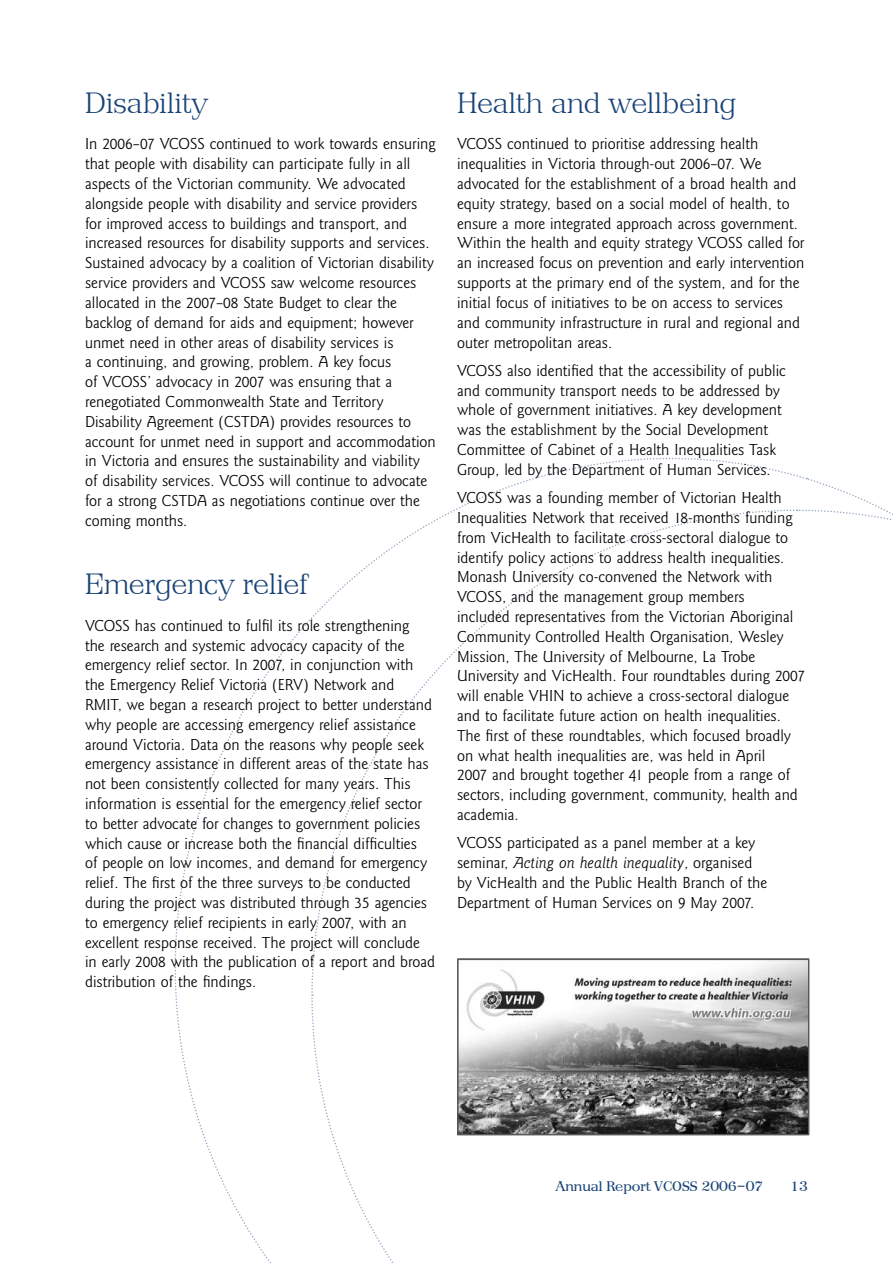
<style>
.page{position:relative;width:893px;height:1263px;background:#fff}
.page>*{position:absolute;margin:0;border:0;box-sizing:border-box;transform-origin:0 0}
.t1{font:200 28.5px "Priamos";color:#1a4376}
.t2{font:16.5px/19.8px "Goudy Sans";color:#000}
.t3{font:13.5px "Priamos";color:#1a4376}
.s1{font-style:italic}
</style>
<div class="page">
<svg style="left:310px;top:509px;width:485px;height:486px"></svg>
<svg style="left:311px;top:997px;width:486px;height:266px"></svg>
<svg style="left:797px;top:994px;width:13px;height:142px"></svg>
<img style="left:460px;top:961px;width:346px;height:171px">
<div style="left:457px;top:958px;width:352px;height:177px;border:2px solid #58585a"></div>
<h1 class="t1" style="left:85px;top:85px;width:124px">Disability</h1>
<p class="t2" style="left:85px;top:134px;width:352px">In 2006–07 VCOSS continued to work towards ensuring that people with disability can participate fully in all aspects of the Victorian community. We advocated alongside people with disability and service providers for improved access to buildings and transport, and increased resources for disability supports and services.<br>Sustained advocacy by a coalition of Victorian disability service providers and VCOSS saw welcome resources allocated in the 2007–08 State Budget to clear the backlog of demand for aids and equipment; however unmet need in other areas of disability services is<br>a continuing, and growing, problem. A key focus<br>of VCOSS’ advocacy in 2007 was ensuring that a renegotiated Commonwealth State and Territory Disability Agreement (CSTDA) provides resources to account for unmet need in support and accommodation in Victoria and ensures the sustainability and viability of disability services. VCOSS will continue to advocate for a strong CSTDA as negotiations continue over the coming months.</p>
<h1 class="t1" style="left:85px;top:566px;width:223px">Emergency relief</h1>
<p class="t2" style="left:85px;top:616px;width:352px">VCOSS has continued to fulfil its role strengthening<br>the research and systemic advocacy capacity of the emergency relief sector. In 2007, in conjunction with the Emergency Relief Victoria (ERV) Network and RMIT, we began a research project to better understand why people are accessing emergency relief assistance around Victoria. Data on the reasons why people seek emergency assistance in different areas of the state has not been consistently collected for many years. This information is essential for the emergency relief sector to better advocate for changes to government policies which cause or increase both the financial difficulties<br>of people on low incomes, and demand for emergency relief. The first of the three surveys to be conducted during the project was distributed through 35 agencies to emergency relief recipients in early 2007, with an excellent response received. The project will conclude in early 2008 with the publication of a report and broad distribution of the findings.</p>
<h1 class="t1" style="left:457px;top:85px;width:281px">Health and wellbeing</h1>
<p class="t2" style="left:457px;top:134px;width:349px">VCOSS continued to prioritise addressing health inequalities in Victoria through-out 2006–07. We advocated for the establishment of a broad health and equity strategy, based on a social model of health, to ensure a more integrated approach across government.<br>Within the health and equity strategy VCOSS called for an increased focus on prevention and early intervention supports at the primary end of the system, and for the initial focus of initiatives to be on access to services and community infrastructure in rural and regional and outer metropolitan areas.</p>
<p class="t2" style="left:457px;top:361px;width:330px">VCOSS also identified that the accessibility of public and community transport needs to be addressed by whole of government initiatives. A key development was the establishment by the Social Development Committee of Cabinet of a Health Inequalities Task Group, led by the Department of Human Services.</p>
<p class="t2" style="left:457px;top:488px;width:349px">VCOSS was a founding member of Victorian Health Inequalities Network that received 18-months funding from VicHealth to facilitate cross-sectoral dialogue to identify policy actions to address health inequalities.<br>Monash University co-convened the Network with VCOSS, and the management group members<br>included representatives from the Victorian Aboriginal Community Controlled Health Organisation, Wesley Mission, The University of Melbourne, La Trobe University and VicHealth. Four roundtables during 2007 will enable VHIN to achieve a cross-sectoral dialogue and to facilitate future action on health inequalities.<br>The first of these roundtables, which focused broadly on what health inequalities are, was held in April<br>2007 and brought together 41 people from a range of sectors, including government, community, health and academia.</p>
<p class="t2" style="left:457px;top:833px;width:312px">VCOSS participated as a panel member at a key seminar, <span class="s1">Acting on health inequality</span>, organised by VicHealth and the Public Health Branch of the Department of Human Services on 9 May 2007.</p>
<p class="t3" style="left:556px;top:1178px;width:209px">Annual Report VCOSS 2006–07</p>
<p class="t3" style="left:790px;top:1178px;width:18px">13</p>
</div>
